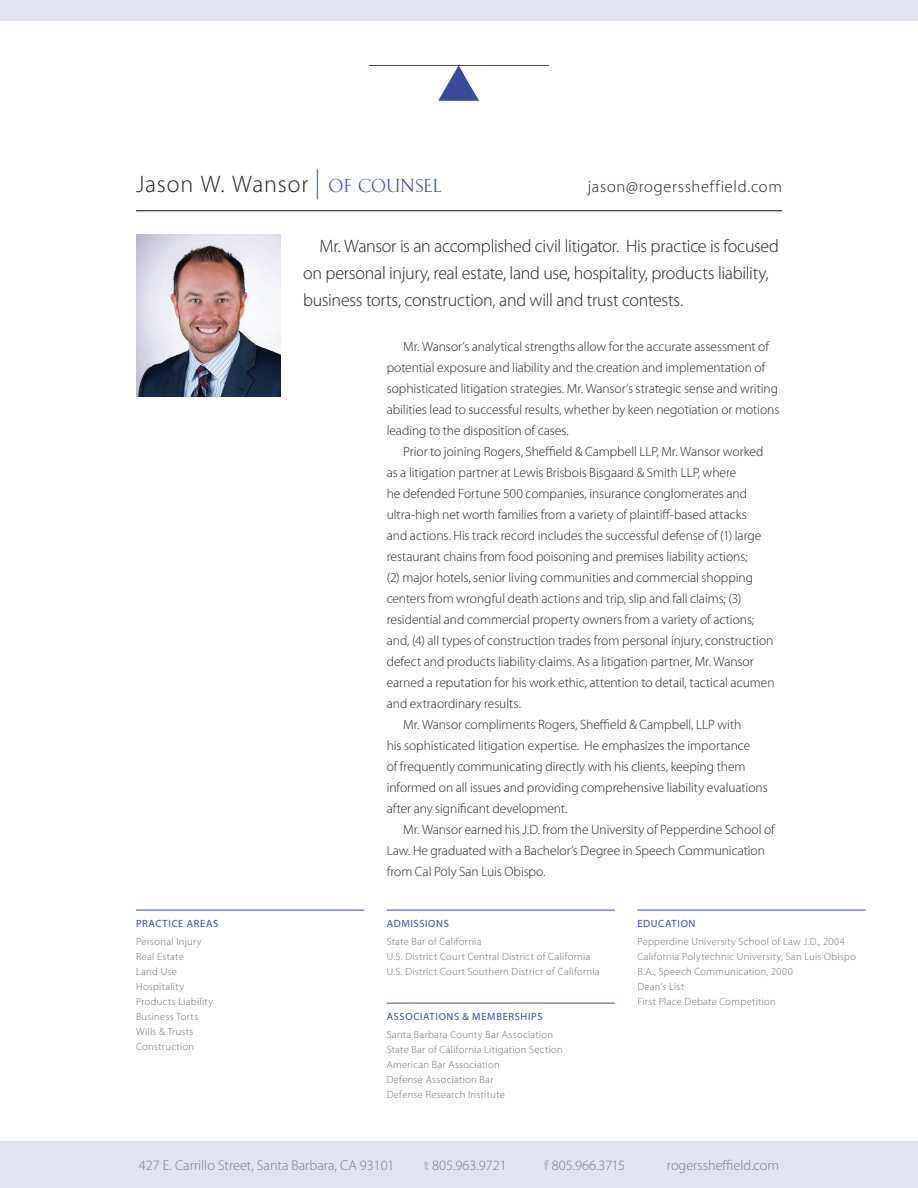
<style>
.page{position:relative;width:918px;height:1188px;background:#fff}
.page>*{position:absolute;margin:0;border:0;box-sizing:border-box;transform-origin:0 0}
.t1{font:300 24px "Myriad Pro";letter-spacing:.035em;color:#231f20}
.t2{font:300 18px/27px "Myriad Pro";letter-spacing:-.015em;color:#231f20}
.t3{font:300 16.5px "Myriad Pro";letter-spacing:.045em;color:#231f20}
.t4{font:300 14.25px "Myriad Pro";color:#7c7c81}
.t5{font:300 13.5px/21px "Myriad Pro";letter-spacing:-.005em;color:#231f20}
.t6{font:300 10.5px/15px "Myriad Pro";letter-spacing:.03em;color:#6c6d70}
.t7{font:10.5px "Myriad Pro";letter-spacing:.065em;color:#374a9c}
.s1{font-family:"OPTI Bauer Text Initials";font-weight:400;color:#374a9c}
.s2{font-family:"OPTI Bauer Text Initials";font-weight:400;font-size:16.5px;color:#374a9c}
.s3{font-weight:700;color:#c2bfc0}
</style>
<div class="page">
<img style="left:136px;top:235px;width:145px;height:162px">
<hr style="left:136px;top:210px;width:646px;height:1px;background:#231f20">
<div style="left:0;top:0;width:918px;height:20px;background:#e2e3f0"></div>
<div style="left:0;top:1142px;width:918px;height:46px;background:#e2e3f0"></div>
<hr style="left:136px;top:910px;width:228px;height:1px;background:#374a9c">
<hr style="left:387px;top:910px;width:228px;height:1px;background:#374a9c">
<hr style="left:637px;top:910px;width:229px;height:1px;background:#374a9c">
<hr style="left:387px;top:1003px;width:228px;height:1px;background:#374a9c">
<hr style="left:369px;top:65px;width:180px;height:1px;background:#374a9c">
<svg style="left:438px;top:66px;width:41px;height:35px"></svg>
<h1 class="t1" style="left:136px;top:171px;width:307px">Jason W. Wansor <span class="s1">|</span> <span class="s2">OF COUNSEL</span></h1>
<h2 class="t2" style="left:303px;top:233px;width:477px;text-indent:17px">Mr. Wansor is an accomplished civil litigator. His practice is focused on personal injury, real estate, land use, hospitality, products liability, business torts, construction, and will and trust contests.</h2>
<p class="t3" style="left:588px;top:177px;width:196px">jason@rogerssheffield.com</p>
<p class="t7" style="left:136px;top:917px;width:84px">PRACTICE AREAS</p>
<p class="t6" style="left:136px;top:934px;width:79px">Personal Injury<br>Real Estate<br>Land Use<br>Hospitality<br>Products Liability<br>Business Torts<br>Wills &amp; Trusts<br>Construction</p>
<p class="t5" style="left:387px;top:336px;width:394px;text-indent:16px">Mr. Wansor’s analytical strengths allow for the accurate assessment of potential exposure and liability and the creation and implementation of sophisticated litigation strategies. Mr. Wansor’s strategic sense and writing abilities lead to successful results, whether by keen negotiation or motions leading to the disposition of cases.</p>
<p class="t5" style="left:403px;top:441px;width:362px">Prior to joining Rogers, Sheffield &amp; Campbell LLP, Mr. Wansor worked</p>
<p class="t5" style="left:387px;top:462px;width:351px">as a litigation partner at Lewis Brisbois Bisgaard &amp; Smith LLP, where</p>
<p class="t5" style="left:387px;top:483px;width:362px">he defended Fortune 500 companies, insurance conglomerates and</p>
<p class="t5" style="left:387px;top:504px;width:362px">ultra-high net worth families from a variety of plaintiff-based attacks</p>
<p class="t5" style="left:387px;top:525px;width:376px">and actions. His track record includes the successful defense of (1) large</p>
<p class="t5" style="left:387px;top:546px;width:362px">restaurant chains from food poisoning and premises liability actions;</p>
<p class="t5" style="left:387px;top:567px;width:368px">(2) major hotels, senior living communities and commercial shopping</p>
<p class="t5" style="left:387px;top:588px;width:356px">centers from wrongful death actions and trip, slip and fall claims; (3)</p>
<p class="t5" style="left:387px;top:609px;width:369px">residential and commercial property owners from a variety of actions;</p>
<p class="t5" style="left:387px;top:630px;width:388px">and, (4) all types of construction trades from personal injury, construction</p>
<p class="t5" style="left:387px;top:651px;width:369px">defect and products liability claims. As a litigation partner, Mr. Wansor</p>
<p class="t5" style="left:387px;top:672px;width:389px">earned a reputation for his work ethic, attention to detail, tactical acumen</p>
<p class="t5" style="left:387px;top:693px;width:136px">and extraordinary results.</p>
<p class="t5" style="left:403px;top:714px;width:340px">Mr. Wansor compliments Rogers, Sheffield &amp; Campbell, LLP with</p>
<p class="t5" style="left:387px;top:735px;width:365px">his sophisticated litigation expertise. He emphasizes the importance</p>
<p class="t5" style="left:387px;top:756px;width:360px">of frequently communicating directly with his clients, keeping them</p>
<p class="t5" style="left:387px;top:777px;width:382px">informed on all issues and providing comprehensive liability evaluations</p>
<p class="t5" style="left:387px;top:798px;width:182px">after any significant development.</p>
<p class="t5" style="left:403px;top:819px;width:373px">Mr. Wansor earned his J.D. from the University of Pepperdine School of</p>
<p class="t5" style="left:387px;top:840px;width:380px">Law. He graduated with a Bachelor’s Degree in Speech Communication</p>
<p class="t5" style="left:387px;top:861px;width:160px">from Cal Poly San Luis Obispo.</p>
<p class="t7" style="left:387px;top:917px;width:64px">ADMISSIONS</p>
<p class="t6" style="left:387px;top:934px;width:215px">State Bar of California<br>U.S. District Court Central District of California<br>U.S. District Court Southern District of California</p>
<p class="t7" style="left:387px;top:1010px;width:158px">ASSOCIATIONS &amp; MEMBERSHIPS</p>
<p class="t6" style="left:387px;top:1027px;width:178px">Santa Barbara County Bar Association<br>State Bar of California Litigation Section<br>American Bar Association<br>Defense Association Bar<br>Defense Research Institute</p>
<p class="t7" style="left:637px;top:917px;width:60px">EDUCATION</p>
<p class="t6" style="left:637px;top:934px;width:220px">Pepperdine University School of Law J.D., 2004<br>California Polytechnic University, San Luis Obispo B.A., Speech Communication, 2000<br>Dean’s List<br>First Place Debate Competition</p>
<p class="t4" style="left:139px;top:1157px;width:257px">427 E. Carrillo Street, Santa Barbara, CA 93101</p>
<p class="t4" style="left:424px;top:1157px;width:84px"><span class="s3">t</span> 805.963.9721</p>
<p class="t4" style="left:544px;top:1157px;width:83px"><span class="s3">f</span> 805.966.3715</p>
<p class="t4" style="left:667px;top:1157px;width:114px">rogerssheffield.com</p>
</div>
